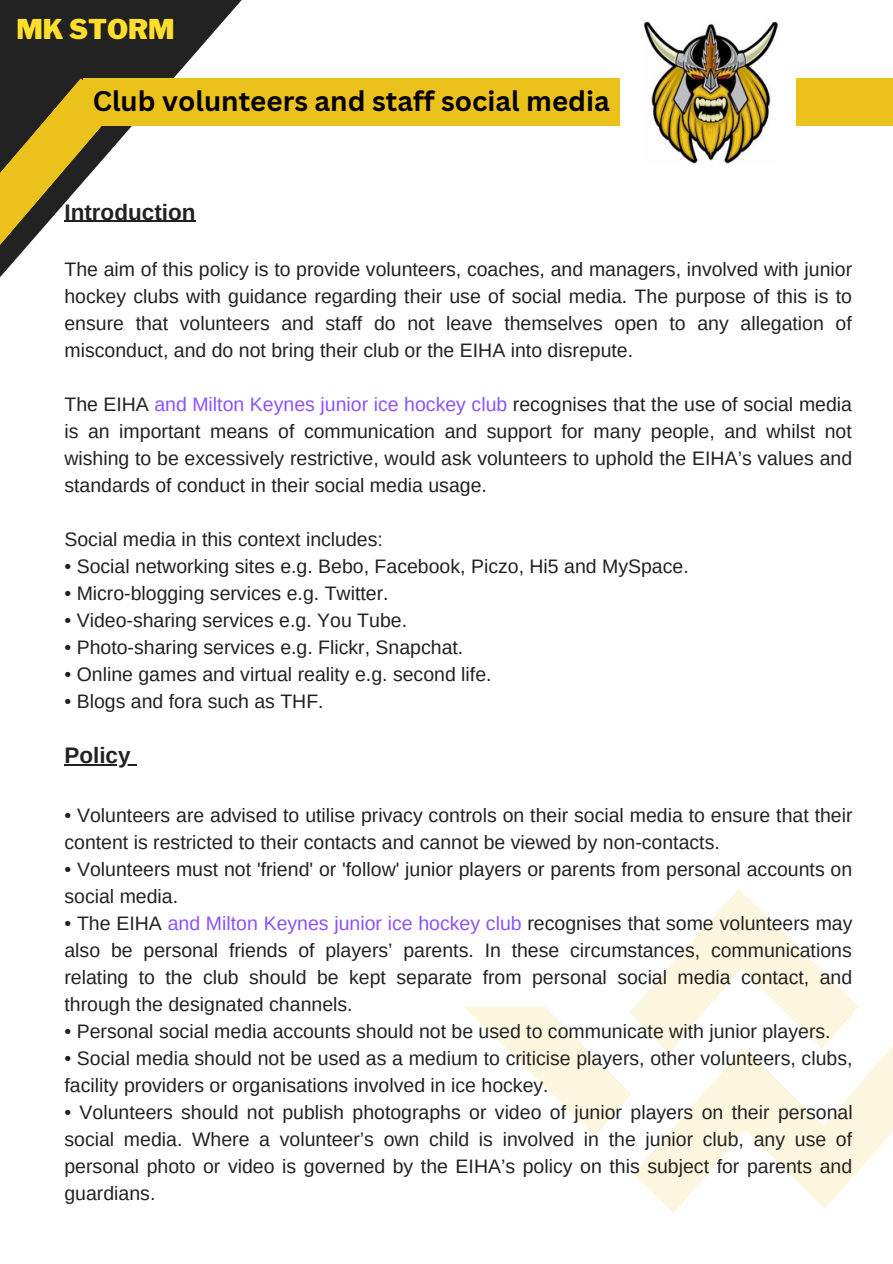
<style>
.page{position:relative;width:893px;height:1264px;background:#fff}
.page>*{position:absolute;margin:0;border:0;box-sizing:border-box;transform-origin:0 0}
.t1{font:700 27.6px "Canva Sans";color:#000}
.t2{font:900 27px "Libre Franklin";color:#ffdf2b}
.t3{font:700 22.5px "Arimo";color:#222}
.t4{font:19.5px/27px "Arimo";color:#222;text-align:justify}
.s1{color:#8c52ff}
</style>
<div class="page">
<svg style="left:464px;top:889px;width:428px;height:324px"></svg>
<hr style="left:64px;top:764px;width:67px;height:1px;background:#222">
<svg style="left:0;top:0;width:300px;height:222px"></svg>
<svg style="left:0;top:78px;width:117px;height:199px"></svg>
<div style="left:83px;top:78px;width:536px;height:47px;background:#ebc11c"></div>
<div style="left:796px;top:78px;width:96px;height:47px;background:#ebc11c"></div>
<img style="left:643px;top:21px;width:136px;height:143px">
<p class="t2" style="left:16px;top:13px;width:160px">MK STORM</p>
<p class="t1" style="left:93px;top:81px;width:518px">Club volunteers and staff social media</p>
<p class="t3" style="left:64px;top:199px;width:132px">Introduction</p>
<p class="t4" style="left:64px;top:256px;width:789px">The aim of this policy is to provide volunteers, coaches, and managers, involved with junior hockey clubs with guidance regarding their use of social media. The purpose of this is to ensure that volunteers and staff do not leave themselves open to any allegation of misconduct, and do not bring their club or the EIHA into disrepute.</p>
<p class="t4" style="left:64px;top:390px;width:789px">The EIHA <span class="s1">and Milton Keynes junior ice hockey club</span> recognises that the use of social media is an important means of communication and support for many people, and whilst not wishing to be excessively restrictive, would ask volunteers to uphold the EIHA’s values and standards of conduct in their social media usage.</p>
<p class="t4" style="left:64px;top:525px;width:320px">Social media in this context includes:</p>
<p class="t4" style="left:64px;top:552px;width:625px">• Social networking sites e.g. Bebo, Facebook, Piczo, Hi5 and MySpace.</p>
<p class="t4" style="left:64px;top:579px;width:325px">• Micro-blogging services e.g. Twitter.</p>
<p class="t4" style="left:64px;top:606px;width:344px">• Video-sharing services e.g. You Tube.</p>
<p class="t4" style="left:64px;top:633px;width:400px">• Photo-sharing services e.g. Flickr, Snapchat.</p>
<p class="t4" style="left:64px;top:660px;width:428px">• Online games and virtual reality e.g. second life.</p>
<p class="t4" style="left:64px;top:687px;width:261px">• Blogs and fora such as THF.</p>
<p class="t3" style="left:64px;top:742px;width:68px">Policy</p>
<p class="t4" style="left:64px;top:802px;width:789px">• Volunteers are advised to utilise privacy controls on their social media to ensure that their content is restricted to their contacts and cannot be viewed by non-contacts.</p>
<p class="t4" style="left:64px;top:856px;width:789px">• Volunteers must not 'friend' or 'follow' junior players or parents from personal accounts on social media.</p>
<p class="t4" style="left:64px;top:910px;width:789px">• The EIHA <span class="s1">and Milton Keynes junior ice hockey club</span> recognises that some volunteers may also be personal friends of players’ parents. In these circumstances, communications relating to the club should be kept separate from personal social media contact, and through the designated channels.</p>
<p class="t4" style="left:64px;top:1018px;width:767px">• Personal social media accounts should not be used to communicate with junior players.</p>
<p class="t4" style="left:64px;top:1045px;width:789px">• Social media should not be used as a medium to criticise players, other volunteers, clubs, facility providers or organisations involved in ice hockey.</p>
<p class="t4" style="left:64px;top:1099px;width:789px">• Volunteers should not publish photographs or video of junior players on their personal social media. Where a volunteer’s own child is involved in the junior club, any use of personal photo or video is governed by the EIHA’s policy on this subject for parents and guardians.</p>
</div>
